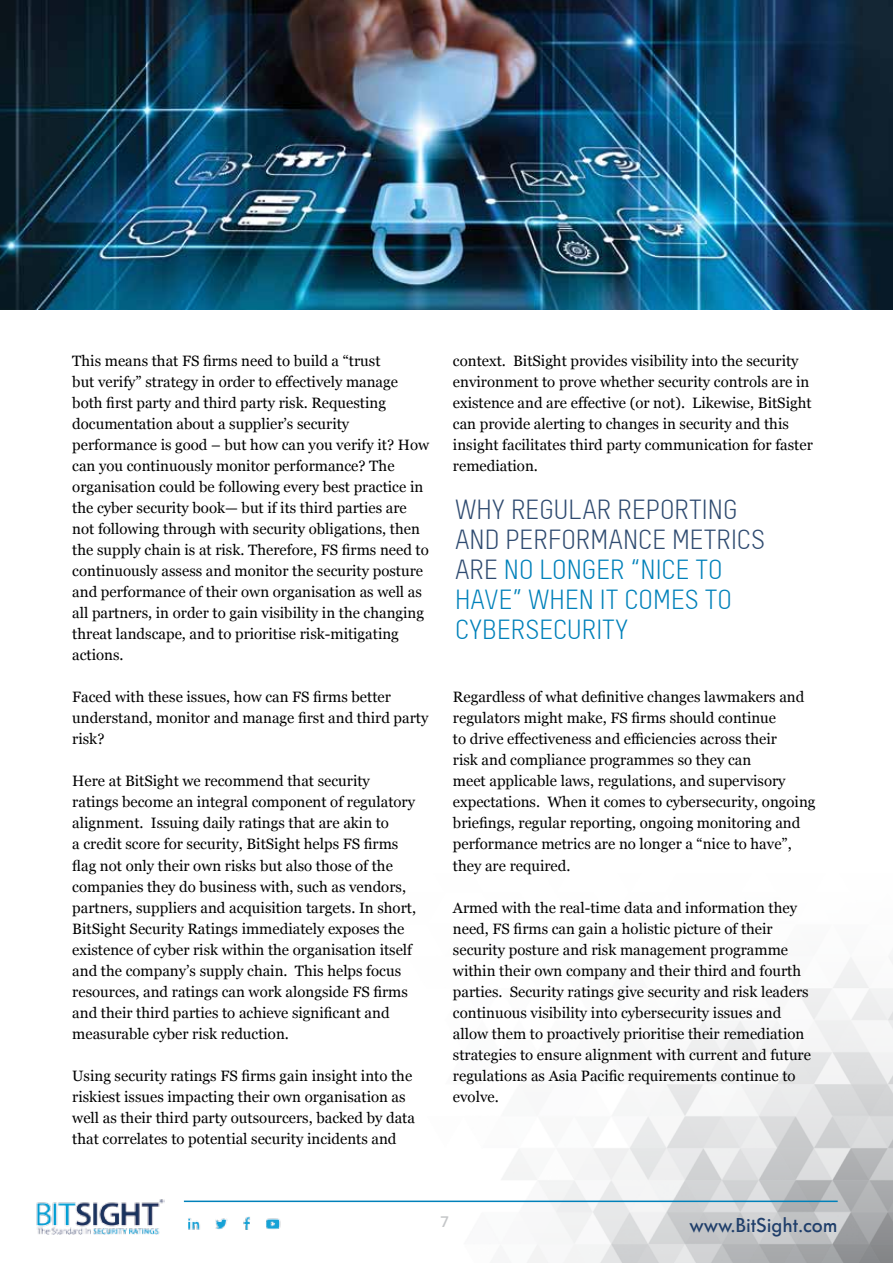
<style>
.page{position:relative;width:893px;height:1263px;background:#fff}
.page>*{position:absolute;margin:0;border:0;box-sizing:border-box;transform-origin:0 0}
.t1{font:27px/30px "TSTARPROW00";color:#0081ba}
.t2{font:500 21px "Futura SB";color:#1f3e6a}
.t3{font:15px/21px "Georgia";color:#000}
.t4{font:500 15px "Roboto";color:#c4c6c8}
.s1{color:#2f4b70}
</style>
<div class="page">
<img style="left:390px;top:957px;width:503px;height:306px">
<img style="left:36px;top:1199px;width:128px;height:36px">
<hr style="left:184px;top:1200px;width:654px;height:2px;background:#0081ba">
<img style="left:188px;top:1216px;width:93px;height:14px">
<img style="left:0;top:0;width:893px;height:310px">
<p class="t3" style="left:72px;top:350px;width:358px">This means that FS firms need to build a “trust<br>but verify” strategy in order to effectively manage both first party and third party risk. Requesting documentation about a supplier’s security performance is good – but how can you verify it? How can you continuously monitor performance? The organisation could be following every best practice in the cyber security book— but if its third parties are not following through with security obligations, then the supply chain is at risk. Therefore, FS firms need to continuously assess and monitor the security posture and performance of their own organisation as well as all partners, in order to gain visibility in the changing threat landscape, and to prioritise risk-mitigating actions.</p>
<p class="t3" style="left:72px;top:686px;width:358px">Faced with these issues, how can FS firms better understand, monitor and manage first and third party risk?</p>
<p class="t3" style="left:72px;top:770px;width:345px">Here at BitSight we recommend that security ratings become an integral component of regulatory alignment. Issuing daily ratings that are akin to<br>a credit score for security, BitSight helps FS firms flag not only their own risks but also those of the companies they do business with, such as vendors, partners, suppliers and acquisition targets. In short, BitSight Security Ratings immediately exposes the existence of cyber risk within the organisation itself and the company’s supply chain. This helps focus resources, and ratings can work alongside FS firms and their third parties to achieve significant and measurable cyber risk reduction.</p>
<p class="t3" style="left:72px;top:1064px;width:344px">Using security ratings FS firms gain insight into the riskiest issues impacting their own organisation as well as their third party outsourcers, backed by data that correlates to potential security incidents and</p>
<p class="t3" style="left:453px;top:350px;width:361px">context. BitSight provides visibility into the security environment to prove whether security controls are in existence and are effective (or not). Likewise, BitSight can provide alerting to changes in security and this insight facilitates third party communication for faster remediation.</p>
<h1 class="t1" style="left:455px;top:493px;width:312px"><span class="s1">WHY REGULAR REPORTING<br>AND PERFORMANCE METRICS<br>ARE</span> NO LONGER “NICE TO<br>HAVE” WHEN IT COM ES TO<br>CYBERSECURITY</h1>
<p class="t3" style="left:453px;top:686px;width:364px">Regardless of what definitive changes lawmakers and regulators might make, FS firms should continue<br>to drive effectiveness and efficiencies across their<br>risk and compliance programmes so they can<br>meet applicable laws, regulations, and supervisory expectations. When it comes to cybersecurity, ongoing briefings, regular reporting, ongoing monitoring and performance metrics are no longer a “nice to have”, they are required.</p>
<p class="t3" style="left:453px;top:896px;width:360px">Armed with the real-time data and information they need, FS firms can gain a holistic picture of their security posture and risk management programme within their own company and their third and fourth parties. Security ratings give security and risk leaders continuous visibility into cybersecurity issues and allow them to proactively prioritise their remediation strategies to ensure alignment with current and future regulations as Asia Pacific requirements continue to evolve.</p>
<p class="t4" style="left:440px;top:1211px;width:10px">7</p>
<h2 class="t2" style="left:689px;top:1213px;width:150px">www.BitSight.com</h2>
</div>
